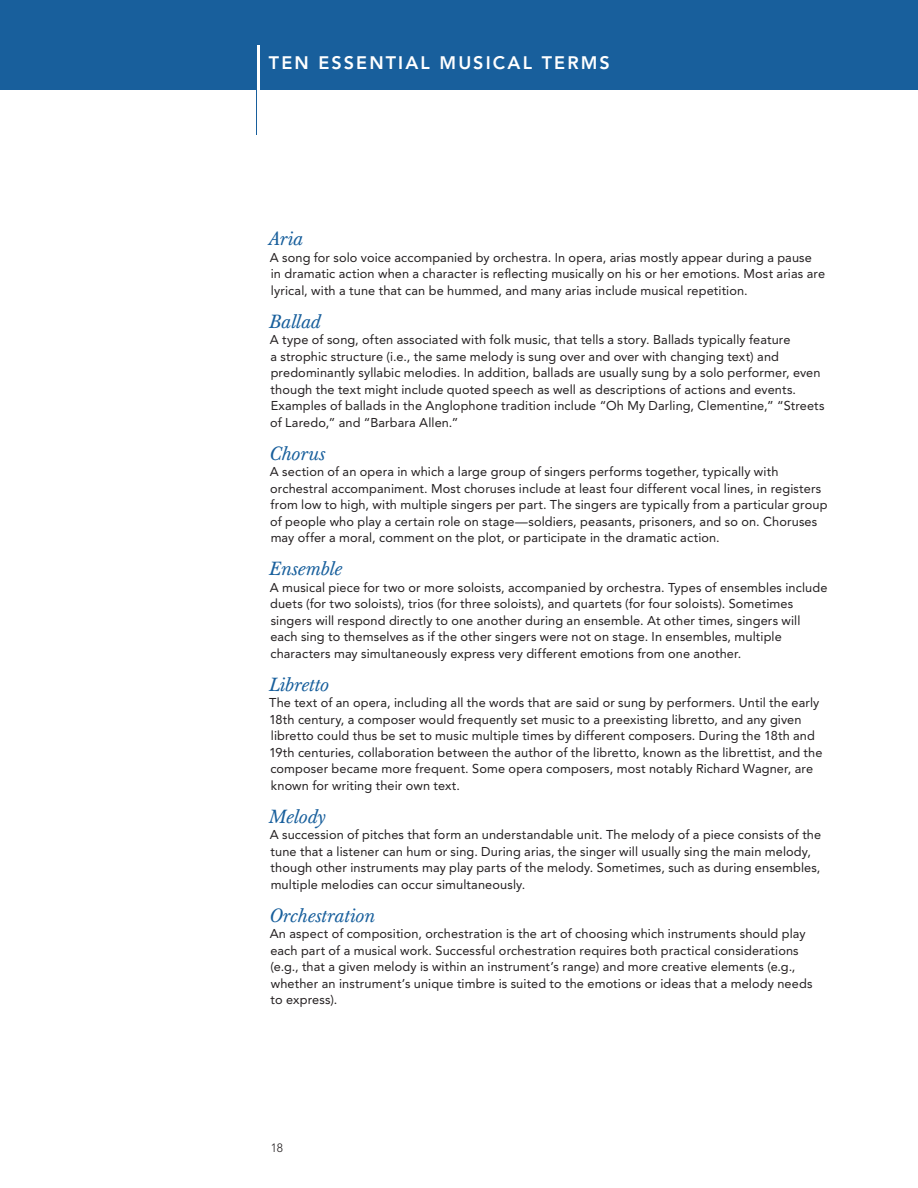
<style>
.page{position:relative;width:918px;height:1188px;background:#fff}
.page>*{position:absolute;margin:0;border:0;box-sizing:border-box;transform-origin:0 0}
.HED_avenir_cap_KO{font:300 90px "Avenir LT Pro";color:#185f9c;scale:.6 1}
.musical_terms{font:italic 18.75px "Baskerville Ten Pro";letter-spacing:-.005em;color:#185f9c}
.HED_avenir_cap_KO-2{font:800 18px "Avenir LT Pro";letter-spacing:.12em;color:#fff}
.musical_terms-2{font:12.75px/16.5px "Avenir LT Pro";letter-spacing:.01em;color:#231f20}
.t1{font:300 12px "Avenir LT Pro";color:#231f20}
</style>
<div class="page">
<div style="left:0;top:0;width:918px;height:90px;background:#185f9c"></div>
<p class="HED_avenir_cap_KO" style="left:252px;top:29px;width:21px">|</p>
<p class="HED_avenir_cap_KO-2" style="left:269px;top:53px;width:343px">TEN ESSENTIAL MUSICAL TERMS</p>
<p class="musical_terms" style="left:269px;top:227px;width:36px">Aria</p>
<p class="musical_terms-2" style="left:270px;top:249px;width:557px">A song for solo voice accompanied by orchestra. In opera, arias mostly appear during a pause in dramatic action when a character is reflecting musically on his or her emotions. Most arias are lyrical, with a tune that can be hummed, and many arias include musical repetition.</p>
<p class="musical_terms" style="left:269px;top:309px;width:53px">Ballad</p>
<p class="musical_terms-2" style="left:270px;top:332px;width:556px">A type of song, often associated with folk music, that tells a story. Ballads typically feature<br>a strophic structure (i.e., the same melody is sung over and over with changing text) and predominantly syllabic melodies. In addition, ballads are usually sung by a solo performer, even though the text might include quoted speech as well as descriptions of actions and events.<br>Examples of ballads in the Anglophone tradition include “Oh My Darling, Clementine,” “Streets of Laredo,” and “Barbara Allen.”</p>
<p class="musical_terms" style="left:270px;top:441px;width:57px">Chorus</p>
<p class="musical_terms-2" style="left:270px;top:464px;width:559px">A section of an opera in which a large group of singers performs together, typically with orchestral accompaniment. Most choruses include at least four different vocal lines, in registers from low to high, with multiple singers per part. The singers are typically from a particular group of people who play a certain role on stage—soldiers, peasants, prisoners, and so on. Choruses may offer a moral, comment on the plot, or participate in the dramatic action.</p>
<p class="musical_terms" style="left:269px;top:557px;width:75px">Ensemble</p>
<p class="musical_terms-2" style="left:270px;top:579px;width:559px">A musical piece for two or more soloists, accompanied by orchestra. Types of ensembles include duets (for two soloists), trios (for three soloists), and quartets (for four soloists). Sometimes singers will respond directly to one another during an ensemble. At other times, singers will each sing to themselves as if the other singers were not on stage. In ensembles, multiple characters may simultaneously express very different emotions from one another.</p>
<p class="musical_terms" style="left:269px;top:672px;width:62px">Libretto</p>
<p class="musical_terms-2" style="left:269px;top:695px;width:555px">The text of an opera, including all the words that are said or sung by performers. Until the early 18th century, a composer would frequently set music to a preexisting libretto, and any given libretto could thus be set to music multiple times by different composers. During the 18th and 19th centuries, collaboration between the author of the libretto, known as the librettist, and the composer became more frequent. Some opera composers, most notably Richard Wagner, are known for writing their own text.</p>
<p class="musical_terms" style="left:269px;top:804px;width:58px">Melody</p>
<p class="musical_terms-2" style="left:270px;top:827px;width:553px">A succession of pitches that form an understandable unit. The melody of a piece consists of the tune that a listener can hum or sing. During arias, the singer will usually sing the main melody, though other instruments may play parts of the melody. Sometimes, such as during ensembles, multiple melodies can occur simultaneously.</p>
<p class="musical_terms" style="left:270px;top:903px;width:107px">Orchestration</p>
<p class="musical_terms-2" style="left:270px;top:926px;width:544px">An aspect of composition, orchestration is the art of choosing which instruments should play each part of a musical work. Successful orchestration requires both practical considerations (e.g., that a given melody is within an instrument’s range) and more creative elements (e.g., whether an instrument’s unique timbre is suited to the emotions or ideas that a melody needs to express).</p>
<p class="t1" style="left:271px;top:1141px;width:14px">18</p>
</div>
